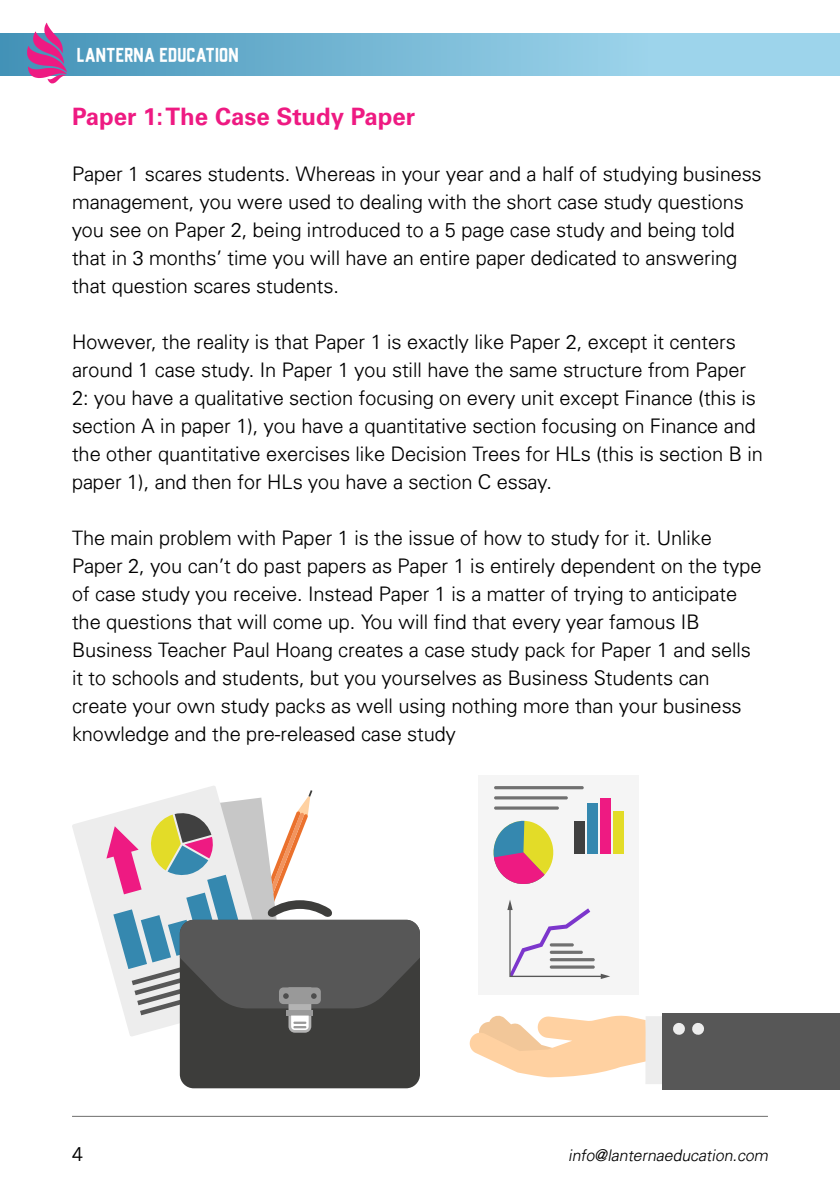
<style>
.page{position:relative;width:840px;height:1191px;background:#fff}
.page>*{position:absolute;margin:0;border:0;box-sizing:border-box;transform-origin:0 0}
.t1{font:700 24px "Univers LT Std";color:#ee1a82}
.t2{font:300 20px/28px "Univers";color:#000}
.t3{font:18px "Universal Knowledge";color:#fff}
.t4{font:italic 300 16px "Univers";color:#000}
</style>
<div class="page">
<hr style="left:72px;top:1116px;width:696px;height:1px;background:#6e6d6c">
<div style="left:0;top:34px;width:840px;height:41px;background:linear-gradient(to right,#4896ba,#acdff4)"></div>
<svg style="left:27px;top:23px;width:40px;height:60px"></svg>
<svg style="left:72px;top:786px;width:144px;height:251px"></svg>
<div style="left:180px;top:1033px;width:240px;height:55px;background:#3d3d3b"></div>
<svg style="left:106px;top:790px;width:314px;height:243px"></svg>
<div style="left:478px;top:775px;width:161px;height:219px;background:#f5f5f5"></div>
<svg style="left:493px;top:820px;width:61px;height:64px"></svg>
<div style="left:574px;top:821px;width:11px;height:32px;background:#404040"></div>
<div style="left:587px;top:803px;width:11px;height:50px;background:#3588af"></div>
<div style="left:600px;top:798px;width:10px;height:55px;background:#ee1a82"></div>
<div style="left:612px;top:811px;width:11px;height:42px;background:#e3dc28"></div>
<hr style="left:494px;top:786px;width:89px;height:3px;background:#707070;border-radius:2px">
<hr style="left:494px;top:796px;width:74px;height:3px;background:#707070;border-radius:2px">
<svg style="left:494px;top:806px;width:65px;height:4px"></svg>
<svg style="left:507px;top:900px;width:103px;height:79px"></svg>
<svg style="left:469px;top:1015px;width:176px;height:62px"></svg>
<div style="left:645px;top:1016px;width:30px;height:68px;background:#ededed"></div>
<div style="left:662px;top:1013px;width:178px;height:77px;background:#575757"></div>
<svg style="left:692px;top:1023px;width:12px;height:12px"></svg>
<svg style="left:673px;top:1023px;width:12px;height:12px"></svg>
<p class="t3" style="left:77px;top:44px;width:164px">LANTERNA EDUCATION</p>
<p class="t1" style="left:72px;top:103px;width:344px">Paper 1: The Case Study Paper</p>
<p class="t2" style="left:72px;top:160px;width:691px">Paper 1 scares students. Whereas in your year and a half of studying business management, you were used to dealing with the short case study questions you see on Paper 2, being introduced to a 5 page case study and being told that in 3 months’ time you will have an entire paper dedicated to answering that question scares students.</p>
<p class="t2" style="left:72px;top:328px;width:692px">However, the reality is that Paper 1 is exactly like Paper 2, except it centers around 1 case study. In Paper 1 you still have the same structure from Paper 2: you have a qualitative section focusing on every unit except Finance (this is section A in paper 1), you have a quantitative section focusing on Finance and the other quantitative exercises like Decision Trees for HLs (this is section B in paper 1), and then for HLs you have a section C essay.</p>
<p class="t2" style="left:72px;top:524px;width:690px">The main problem with Paper 1 is the issue of how to study for it. Unlike Paper 2, you can’t do past papers as Paper 1 is entirely dependent on the type of case study you receive. Instead Paper 1 is a matter of trying to anticipate the questions that will come up. You will find that every year famous IB Business Teacher Paul Hoang creates a case study pack for Paper 1 and sells it to schools and students, but you yourselves as Business Students can create your own study packs as well using nothing more than your business knowledge and the pre-released case study</p>
<p class="t2" style="left:72px;top:1139px;width:13px">4</p>
<p class="t4" style="left:568px;top:1145px;width:204px">info@lanternaeducation.com</p>
</div>
